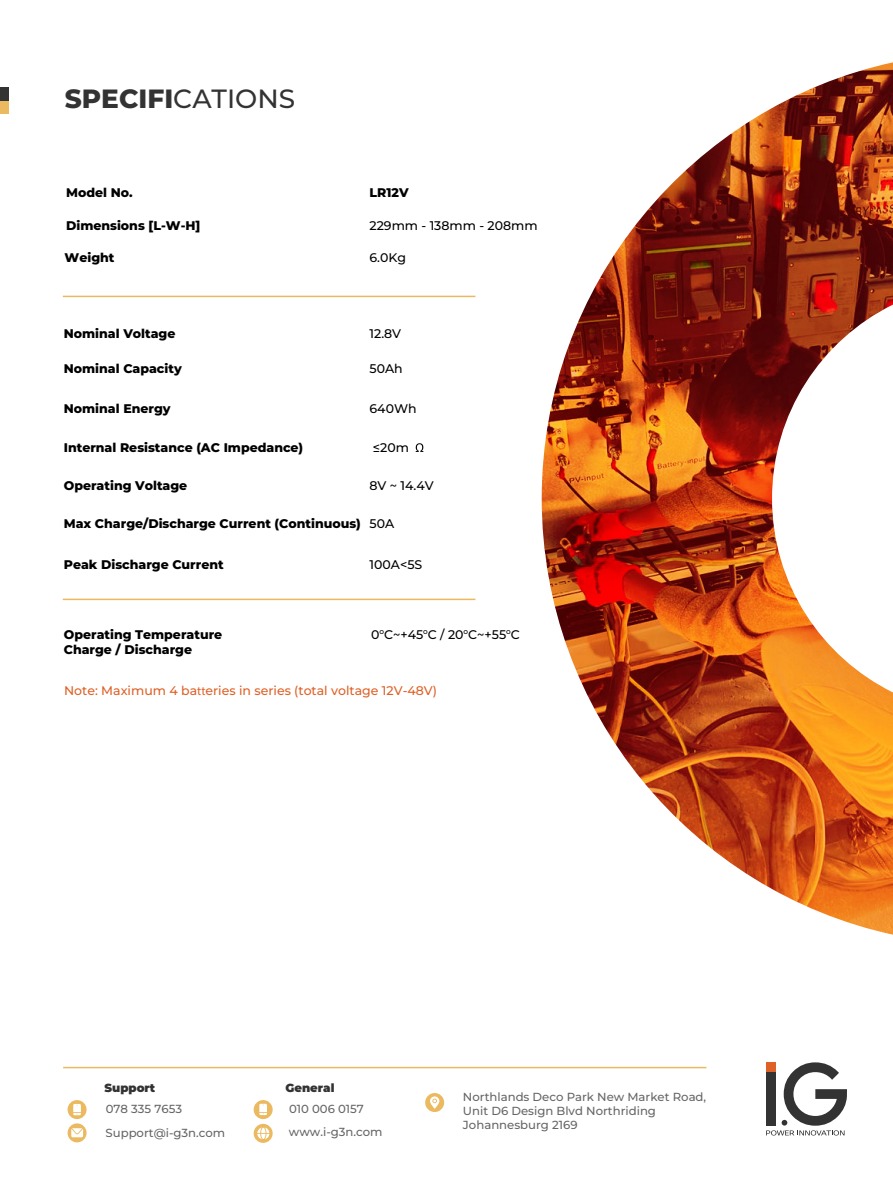
<style>
.page{position:relative;width:893px;height:1189px;background:#fff}
.page>*{position:absolute;margin:0;border:0;box-sizing:border-box;transform-origin:0 0}
.t1{font:800 26.4px "Montserrat";color:#333}
.t2{font:800 12.45px "Montserrat";color:#000}
.t3{font:500 12.45px "Montserrat";color:#000}
.t4{font:500 12.45px "Montserrat";color:#de6127}
.t5{font:500 11.7px/14px "Montserrat";color:#666}
.t6{font:900 11.7px "Montserrat";color:#333}
.t7{font:500 7.35px "Montserrat";color:#000}
.s1{font-weight:500}
.s2{font-size:12.45px}
.s3{font-family:"Myriad Pro";font-weight:400}
</style>
<div class="page">
<div style="left:68px;top:1100px;width:19px;height:19px;background:#ebb960;border-radius:50%"></div>
<svg style="left:68px;top:1123px;width:19px;height:19px"></svg>
<svg style="left:766px;top:1062px;width:81px;height:73px"></svg>
<div style="left:0;top:101px;width:9px;height:13px;background:#ebb960"></div>
<div style="left:0;top:87px;width:9px;height:14px;background:#333"></div>
<div style="left:254px;top:1100px;width:19px;height:19px;background:#ebb960;border-radius:50%"></div>
<svg style="left:254px;top:1123px;width:19px;height:19px"></svg>
<svg style="left:259px;top:1103px;width:8px;height:12px"></svg>
<svg style="left:257px;top:1127px;width:12px;height:12px"></svg>
<div style="left:425px;top:1093px;width:19px;height:18px;background:#ebb960;border-radius:50%"></div>
<svg style="left:430px;top:1096px;width:9px;height:12px"></svg>
<svg style="left:73px;top:1104px;width:8px;height:11px"></svg>
<svg style="left:71px;top:1128px;width:12px;height:9px"></svg>
<hr style="left:63px;top:1066px;width:643px;height:2px;background:#ebb960">
<hr style="left:63px;top:598px;width:412px;height:2px;background:#ebb960">
<hr style="left:63px;top:296px;width:412px;height:1px;background:#ebb960">
<img style="left:542px;top:62px;width:351px;height:872px">
<svg style="left:416px;top:443px;width:7px;height:9px"></svg>
<h1 class="t1" style="left:65px;top:81px;width:232px">SPECIFI<span class="s1">CATIONS</span></h1>
<p class="t2" style="left:66px;top:184px;width:68px">Model No.</p>
<p class="t2" style="left:370px;top:184px;width:41px">LR12V</p>
<p class="t2" style="left:66px;top:217px;width:136px">Dimensions [L-W-H]</p>
<p class="t3" style="left:370px;top:217px;width:169px">229mm - 138mm - 208mm</p>
<p class="t2" style="left:65px;top:250px;width:51px">Weight</p>
<p class="t3" style="left:370px;top:250px;width:38px">6.0Kg</p>
<p class="t2" style="left:64px;top:325px;width:113px">Nominal Voltage</p>
<p class="t3" style="left:370px;top:325px;width:33px">12.8V</p>
<p class="t2" style="left:64px;top:360px;width:120px">Nominal Capacity</p>
<p class="t3" style="left:370px;top:360px;width:35px">50Ah</p>
<p class="t2" style="left:64px;top:400px;width:108px">Nominal Energy</p>
<p class="t3" style="left:370px;top:400px;width:49px">640Wh</p>
<p class="t2" style="left:64px;top:439px;width:241px">Internal Resistance (AC Impedance)</p>
<p class="t3" style="left:373px;top:439px;width:38px">≤20m</p>
<p class="t2" style="left:64px;top:477px;width:125px">Operating Voltage</p>
<p class="t3" style="left:370px;top:477px;width:66px">8V ~ 14.4V</p>
<p class="t2" style="left:64px;top:515px;width:332px">Max Charge/Discharge Current (Continuous) <span class="s1">50A</span></p>
<p class="t2" style="left:64px;top:556px;width:161px">Peak Discharge Current</p>
<p class="t3" style="left:370px;top:556px;width:54px">100A&lt;5S</p>
<p class="t3" style="left:371px;top:625px;width:137px">0<sup>o</sup>C~+45<sup>o</sup>C / 20<sup>o</sup>C~+55</p>
<p class="t2" style="left:64px;top:625px;width:160px">Operating Temperature</p>
<p class="t7" style="left:506px;top:627px;width:15px">o<span class="s2">C</span></p>
<p class="t2" style="left:64px;top:641px;width:130px">Charge / Discharge</p>
<p class="t4" style="left:64px;top:682px;width:374px">Note: Maximum 4 ba<span class="s3">tt</span>eries in series (total voltage 12V-48V)</p>
<p class="t6" style="left:105px;top:1080px;width:52px">Support</p>
<p class="t5" style="left:106px;top:1101px;width:78px">078 335 7653</p>
<p class="t5" style="left:106px;top:1125px;width:121px">Support@i-g3n.com</p>
<p class="t6" style="left:285px;top:1079px;width:51px">General</p>
<p class="t5" style="left:289px;top:1096px;width:95px;line-height:23.5px">010 006 0157 www.i-g3n.com</p>
<p class="t5" style="left:463px;top:1089px;width:245px">Northlands Deco Park New Market Road,<br>Unit D6 Design Blvd Northriding<br>Johannesburg 2169</p>
</div>
